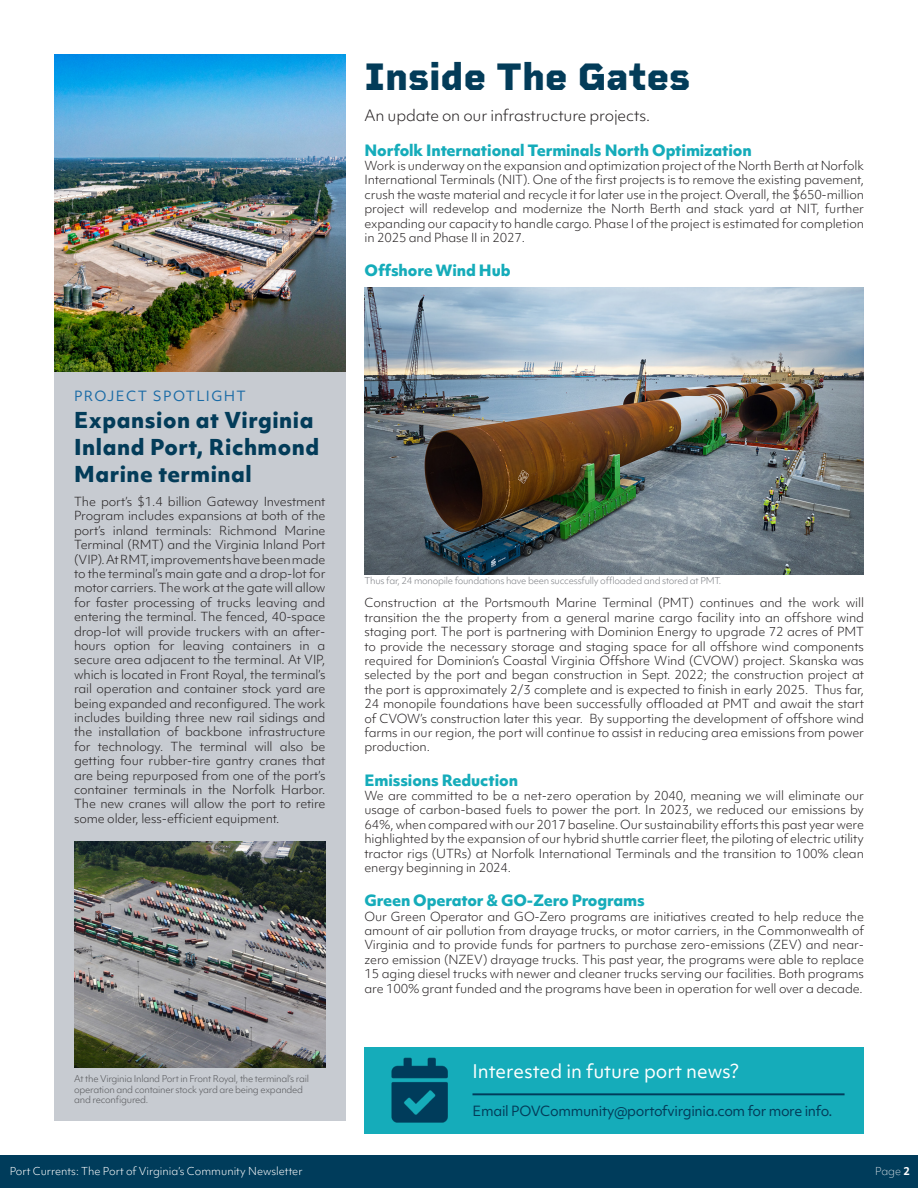
<style>
.page{position:relative;width:918px;height:1188px;background:#fff}
.page>*{position:absolute;margin:0;border:0;box-sizing:border-box;transform-origin:0 0}
.t1{font:800 39px "Rigid Square";color:#033c59}
.t2{font:800 21px/27px "Objektiv Mk 1";letter-spacing:.025em;color:#033c59}
.t3{font:18px "Objektiv Mk 1";color:#fff}
.t4{font:800 15px "Objektiv Mk 1";letter-spacing:-.01em;color:#15acba}
.t5{font:300 15px "Objektiv Mk 1";letter-spacing:-.01em;color:#231f20}
.t6{font:13.5px "Objektiv Mk 1";letter-spacing:-.025em;color:#033c59}
.t7{font:13.5px "Objektiv Mk 1";letter-spacing:.1em;color:#1a6ba6}
.t8{font:300 12px/14.4px "Objektiv Mk 1";letter-spacing:-.01em;color:#231f20;text-align:justify}
.t9{font:300 10.5px "Objektiv Mk 1";color:#fff}
.t10{font:100 10.5px "Objektiv Mk 1";color:#fff}
.t11{font:300 9px/10.8px "Objektiv Mk 1";letter-spacing:-.025em;color:#555659}
.t12{font:300 9px "Objektiv Mk 1";letter-spacing:-.025em;color:#7b7e83}
.s1{font-weight:700}
</style>
<div class="page">
<div style="left:0;top:1156px;width:918px;height:32px;background:#003c5b"></div>
<div style="left:364px;top:1047px;width:500px;height:86px;background:#15acba"></div>
<img style="left:391px;top:1057px;width:57px;height:66px">
<div style="left:54px;top:361px;width:292px;height:760px;background:#c7cbd1"></div>
<hr style="left:472px;top:1093px;width:373px;height:2px;background:#003c5b">
<img style="left:364px;top:287px;width:500px;height:288px">
<img style="left:74px;top:841px;width:251px;height:226px">
<img style="left:54px;top:54px;width:292px;height:318px">
<p class="t1" style="left:364px;top:53px;width:327px">Inside The Gates</p>
<p class="t5" style="left:364px;top:105px;width:287px">An update on our infrastructure projects.</p>
<p class="t4" style="left:364px;top:139px;width:389px">Norfolk International Terminals North Optimization</p>
<p class="t8" style="left:364px;top:158px;width:501px">Work is underway on the expansion and optimization project of the North Berth at Norfolk International Terminals (NIT). One of the first projects is to remove the existing pavement, crush the waste material and recycle it for later use in the project. Overall, the $650-million project will redevelop and modernize the North Berth and stack yard at NIT, further expanding our capacity to handle cargo. Phase I of the project is estimated for completion in 2025 and Phase II in 2027.</p>
<p class="t4" style="left:364px;top:260px;width:148px">Offshore Wind Hub</p>
<p class="t7" style="left:74px;top:387px;width:173px">PROJECT SPOTLIGHT</p>
<p class="t2" style="left:74px;top:406px;width:247px">Expansion at Virginia<br>Inland Port, Richmond<br>Marine terminal</p>
<p class="t8" style="left:74px;top:494px;width:253px">The port’s $1.4 billion Gateway Investment Program includes expansions at both of the port’s inland terminals: Richmond Marine Terminal (RMT) and the Virginia Inland Port (VIP). At RMT, improvements have been made to the terminal’s main gate and a drop-lot for motor carriers. The work at the gate will allow for faster processing of trucks leaving and entering the terminal. The fenced, 40-space drop-lot will provide truckers with an after&shy;hours option for leaving containers in a secure area adjacent to the terminal. At VIP, which is located in Front Royal, the terminal’s rail operation and container stock yard are being expanded and reconfigured. The work includes building three new rail sidings and the installation of backbone infrastructure for technology. The terminal will also be getting four rubber-tire gantry cranes that are being repurposed from one of the port’s container terminals in the Norfolk Harbor.<br>The new cranes will allow the port to retire some older, less-efficient equipment.</p>
<p class="t11" style="left:74px;top:1073px;width:236px">At the Virginia Inland Port in Front Royal, the terminal’s rail operation and container stock yard are being expanded and reconfigured.</p>
<p class="t12" style="left:364px;top:575px;width:358px">Thus far, 24 monopile foundations have been successfully offloaded and stored at PMT.</p>
<p class="t8" style="left:364px;top:596px;width:501px">Construction at the Portsmouth Marine Terminal (PMT) continues and the work will transition the the property from a general marine cargo facility into an offshore wind staging port. The port is partnering with Dominion Energy to upgrade 72 acres of PMT to provide the necessary storage and staging space for all offshore wind components required for Dominion’s Coastal Virginia Offshore Wind (CVOW) project. Skanska was selected by the port and began construction in Sept. 2022; the construction project at the port is approximately 2/3 complete and is expected to finish in early 2025. Thus far, 24 monopile foundations have been successfully offloaded at PMT and await the start of CVOW’s construction later this year. By supporting the development of offshore wind farms in our region, the port will continue to assist in reducing area emissions from power production.</p>
<p class="t4" style="left:364px;top:769px;width:155px">Emissions Reduction</p>
<p class="t8" style="left:364px;top:788px;width:501px">We are committed to be a net-zero operation by 2040, meaning we will eliminate our usage of carbon-based fuels to power the port. In 2023, we reduced our emissions by 64%, when compared with our 2017 baseline. Our sustainability efforts this past year were highlighted by the expansion of our hybrid shuttle carrier fleet, the piloting of electric utility tractor rigs (UTRs) at Norfolk International Terminals and the transition to 100% clean energy beginning in 2024.</p>
<p class="t4" style="left:364px;top:890px;width:282px">Green Operator &amp; GO-Zero Programs</p>
<p class="t8" style="left:364px;top:909px;width:501px">Our Green Operator and GO-Zero programs are initiatives created to help reduce the amount of air pollution from drayage trucks, or motor carriers, in the Commonwealth of Virginia and to provide funds for partners to purchase zero-emissions (ZEV) and near&shy;zero emission (NZEV) drayage trucks. This past year, the programs were able to replace 15 aging diesel trucks with newer and cleaner trucks serving our facilities. Both programs are 100% grant funded and the programs have been in operation for well over a decade.</p>
<p class="t3" style="left:472px;top:1058px;width:268px">Interested in future port news?</p>
<p class="t6" style="left:472px;top:1102px;width:362px">Email POVCommunity@portofvirginia.com for more info.</p>
<p class="t9" style="left:10px;top:1164px;width:294px">Port Currents: The Port of Virginia’s Community Newsletter</p>
<p class="t10" style="left:875px;top:1164px;width:36px">Page <span class="s1">2</span></p>
</div>
